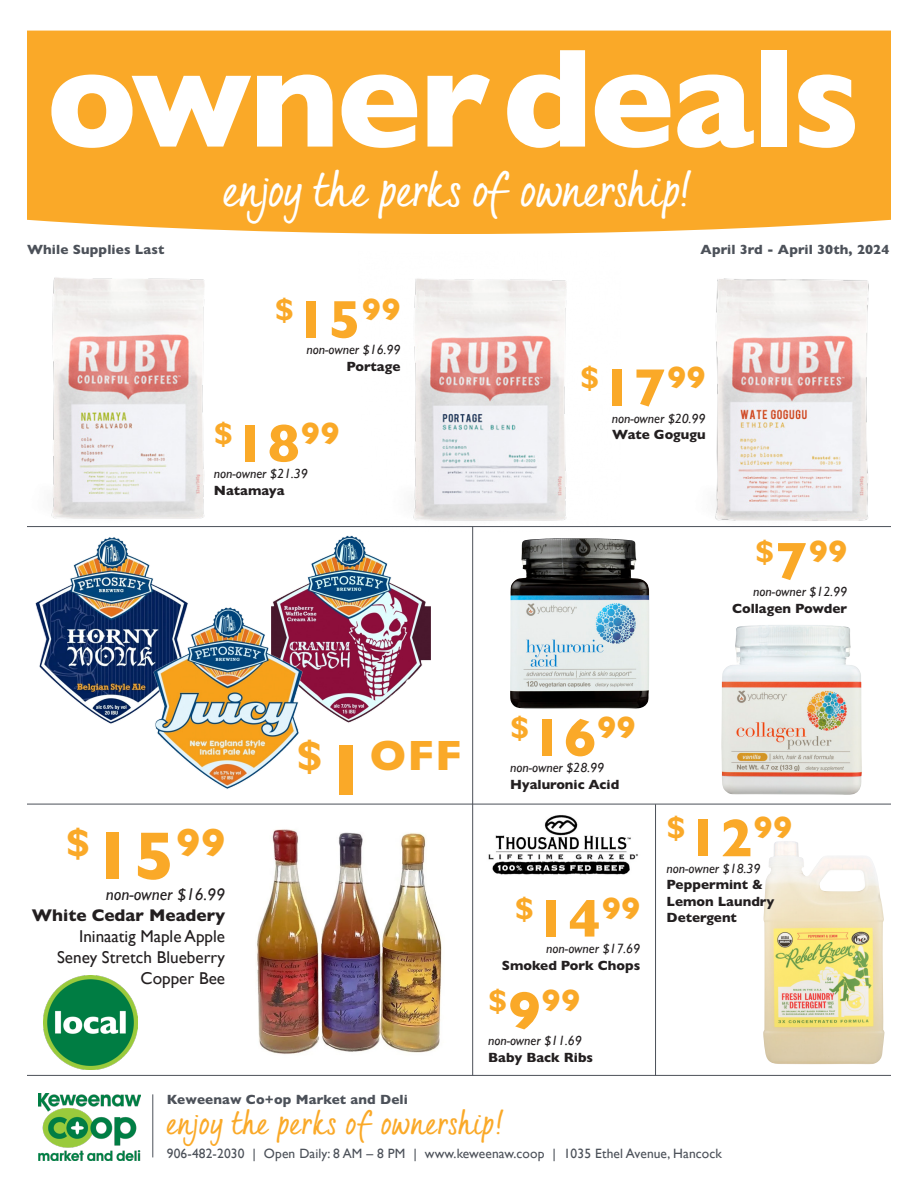
<style>
.page{position:relative;width:918px;height:1188px;background:#fff}
.page>*{position:absolute;margin:0;border:0;box-sizing:border-box;transform-origin:0 0}
.t1{font:800 142.35px "Gill Sans";letter-spacing:-.02em;color:#fff}
.t2{font:800 54px "Gill Sans";color:#faa928}
.t3{font:48.15px "Quintus";letter-spacing:.01em;color:#fff}
.t4{font:800 42.9px "Gill Sans";color:#faa928}
.t5{font:800 39.9px "Gill Sans";color:#faa928}
.FOOTER_centered_copy{font:33px "Quintus";letter-spacing:.03em;color:#faa928}
.t6{font:800 31.5px "Gill Sans";letter-spacing:.025em;color:#faa928}
.t7{font:17.1px "Gill Sans";color:#231f20}
.t8{font:800 17.1px "Gill Sans";color:#231f20}
.t9{font:italic 17.1px "Gill Sans";color:#231f20}
.t10{font:italic 13.5px "Gill Sans";color:#231f20}
.t11{font:800 13.5px "Gill Sans";color:#231f20}
.FOOTER_centered_copy-2{font:13.5px "Gill Sans";letter-spacing:.01em;color:#4c5159}
.FOOTER_centered_copy-3{font:800 13.5px "Gill Sans";letter-spacing:.01em;color:#4c5159}
.s1{font-size:54px}
.s2{font-size:73.5px}
.s3{font-size:68.55px}
</style>
<div class="page">
<div style="left:27px;top:31px;width:864px;height:203px;background:#faa928"></div>
<hr style="left:27px;top:1075px;width:864px;height:1px;background:#4c5159">
<hr style="left:472px;top:526px;width:1px;height:550px;background:#4c5159">
<hr style="left:655px;top:804px;width:1px;height:272px;background:#4c5159">
<img style="left:273px;top:535px;width:157px;height:188px">
<img style="left:350px;top:278px;width:280px;height:253px">
<hr style="left:27px;top:804px;width:864px;height:1px;background:#4c5159">
<hr style="left:27px;top:526px;width:864px;height:1px;background:#4c5159">
<img style="left:35px;top:537px;width:153px;height:187px">
<img style="left:147px;top:605px;width:163px;height:184px">
<img style="left:257px;top:829px;width:185px;height:225px">
<img style="left:488px;top:815px;width:150px;height:60px">
<img style="left:38px;top:1094px;width:103px;height:67px">
<hr style="left:153px;top:1094px;width:1px;height:63px;background:#4c5159">
<img style="left:27px;top:277px;width:240px;height:251px">
<img style="left:652px;top:278px;width:239px;height:250px">
<img style="left:44px;top:976px;width:94px;height:94px">
<img style="left:721px;top:625px;width:141px;height:170px">
<img style="left:510px;top:538px;width:139px;height:171px">
<img style="left:763px;top:841px;width:122px;height:224px">
<p class="t1" style="left:46px;top:15px;width:816px">owner deals</p>
<p class="t3" style="left:224px;top:152px;width:472px">enjoy the perks of ownership!</p>
<p class="FOOTER_centered_copy-3" style="left:27px;top:242px;width:139px">While Supplies Last</p>
<p class="FOOTER_centered_copy-3" style="left:701px;top:242px;width:190px">April 3rd - April 30th, 2024</p>
<p class="t6" style="left:275px;top:291px;width:127px">$<span class="s1">15</span>99</p>
<p class="t10" style="left:307px;top:342px;width:95px">non-owner $16.99</p>
<p class="t11" style="left:346px;top:358px;width:56px">Portage</p>
<p class="t6" style="left:580px;top:359px;width:127px">$<span class="s1">17</span>99</p>
<p class="t10" style="left:612px;top:410px;width:95px">non-owner $20.99</p>
<p class="t6" style="left:214px;top:415px;width:21px">$</p>
<p class="t11" style="left:612px;top:427px;width:95px">Wate Gogugu</p>
<p class="t2" style="left:234px;top:412px;width:107px">18<sup>99</sup></p>
<p class="t10" style="left:214px;top:466px;width:95px">non-owner $21.39</p>
<p class="t11" style="left:214px;top:482px;width:72px">Natamaya</p>
<p class="t6" style="left:755px;top:533px;width:94px">$<span class="s1">7</span>99</p>
<p class="t10" style="left:753px;top:584px;width:95px">non-owner $12.99</p>
<p class="t11" style="left:732px;top:600px;width:117px">Collagen Powder</p>
<p class="t4" style="left:297px;top:731px;width:167px">$<span class="s2">1</span>OFF</p>
<p class="t6" style="left:510px;top:709px;width:127px">$<span class="s1">16</span>99</p>
<p class="t10" style="left:510px;top:760px;width:95px">non-owner $28.99</p>
<p class="t11" style="left:510px;top:776px;width:111px">Hyaluronic Acid</p>
<p class="t5" style="left:66px;top:820px;width:161px">$<span class="s3">15</span>99</p>
<p class="t9" style="left:106px;top:885px;width:121px">non-owner $16.99</p>
<p class="t8" style="left:32px;top:905px;width:195px">White Cedar Meadery</p>
<p class="t7" style="left:79px;top:926px;width:148px">Ininaatig Maple Apple</p>
<p class="t7" style="left:57px;top:947px;width:170px">Seney Stretch Blueberry</p>
<p class="t7" style="left:141px;top:968px;width:86px">Copper Bee</p>
<p class="t6" style="left:515px;top:890px;width:127px">$<span class="s1">14</span>99</p>
<p class="t10" style="left:546px;top:941px;width:95px">non-owner $17.69</p>
<p class="t11" style="left:502px;top:957px;width:140px">Smoked Pork Chops</p>
<p class="t6" style="left:488px;top:982px;width:94px">$<span class="s1">9</span>99</p>
<p class="t10" style="left:488px;top:1033px;width:95px">non-owner $11.69</p>
<p class="t11" style="left:488px;top:1049px;width:107px">Baby Back Ribs</p>
<p class="t6" style="left:667px;top:809px;width:127px">$<span class="s1">12</span>99</p>
<p class="t10" style="left:667px;top:860px;width:95px">non-owner $18.39</p>
<p class="t11" style="left:667px;top:877px;width:98px">Peppermint &amp;</p>
<p class="t11" style="left:667px;top:893px;width:109px">Lemon Laundry</p>
<p class="t11" style="left:667px;top:910px;width:72px">Detergent</p>
<p class="FOOTER_centered_copy-3" style="left:167px;top:1091px;width:243px">Keweenaw Co+op Market and Deli</p>
<p class="FOOTER_centered_copy" style="left:167px;top:1097px;width:340px">enjoy the perks of ownership!</p>
<p class="FOOTER_centered_copy-2" style="left:167px;top:1145px;width:557px">906-482-2030 | Open Daily: 8 AM – 8 PM | www.keweenaw.coop | 1035 Ethel Avenue, Hancock</p>
</div>
